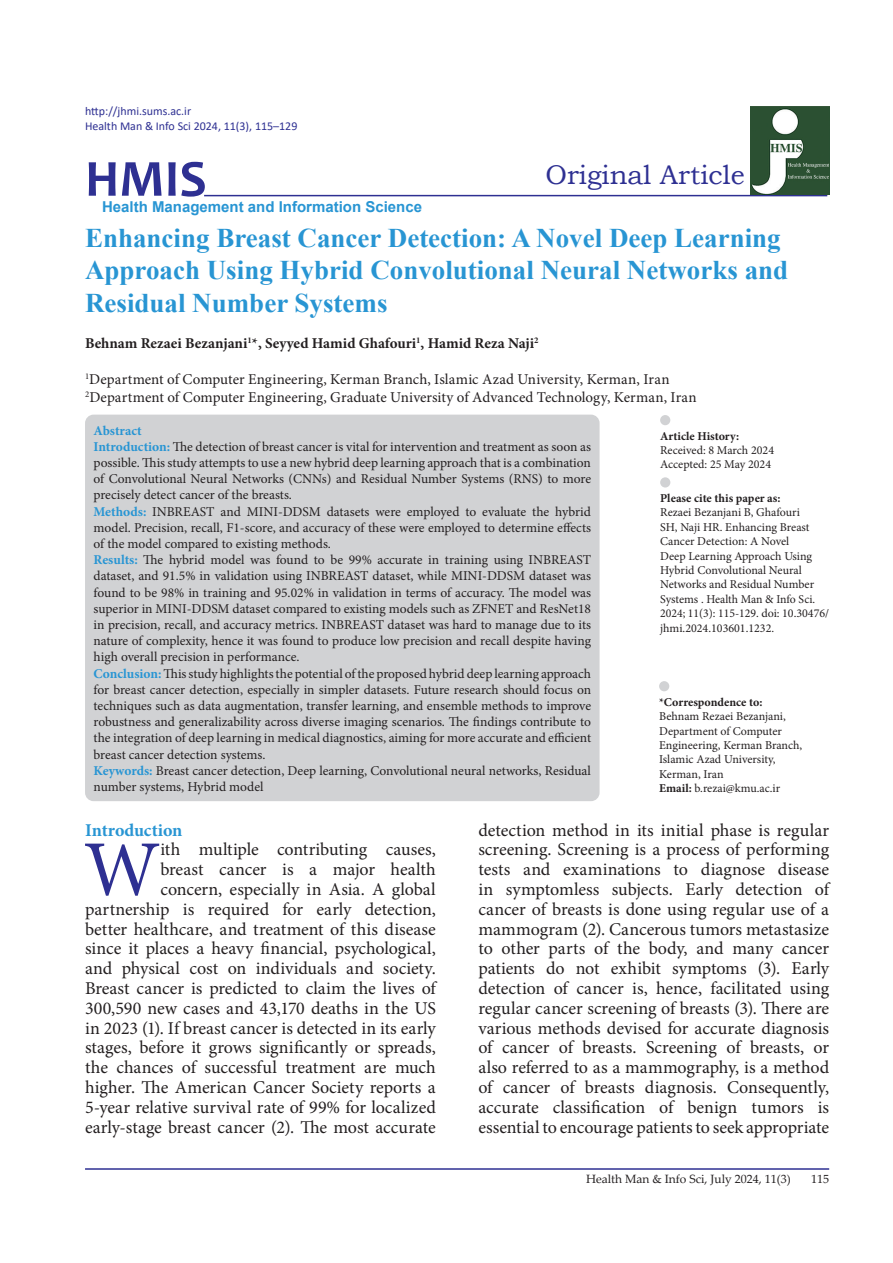
<style>
.page{position:relative;width:893px;height:1263px;background:#fff}
.page>*{position:absolute;margin:0;border:0;box-sizing:border-box;transform-origin:0 0}
.t1{font:78.9px "Minion Pro";color:#2e3092}
.t2{font:700 52.5px "Candara";color:#2e3092}
.t3{font:700 27px/32.4px "Times New Roman";color:#2895d3}
.t4{font:27px "Bookman Old Style";color:#2e3092}
.t5{font:18px/19.8px "Minion Pro";color:#231f20;text-align:right}
.t6{font:700 18px "Minion Pro";letter-spacing:-.005em;color:#2895d3}
.t7{font:15px/18px "Minion Pro";letter-spacing:.005em;color:#231f20}
.t8{font:700 15px "Minion Pro";color:#231f20}
.t9{font:700 15px "Arial";color:#2895d3}
.t10{font:13.5px/16.2px "Minion Pro";color:#231f20}
.t11{font:12px/14.4px "Minion Pro";color:#231f20}
.t12{font:12px/14.4px "Calibri";color:#2e3092}
.t13{font:700 12px "Minion Pro";color:#231f20}
.t14{font:12px "Palatino Linotype";color:#231f20}
.s1{font-weight:700;color:#2895d3}
.s2{font-weight:700}
</style>
<div class="page">
<hr style="left:85px;top:1168px;width:744px;height:2px;background:#2e3092">
<hr style="left:204px;top:195px;width:623px;height:1px;background:#2e3092">
<img style="left:751px;top:106px;width:78px;height:89px">
<div style="left:85px;top:415px;width:515px;height:386px;background:#d1d2d4;border-radius:9px"></div>
<div style="left:659px;top:681px;width:10px;height:10px;background:#d1d2d4;border-radius:50%"></div>
<div style="left:660px;top:477px;width:10px;height:10px;background:#d1d2d4;border-radius:50%"></div>
<div style="left:660px;top:415px;width:10px;height:10px;background:#d1d2d4;border-radius:50%"></div>
<p class="t12" style="left:85px;top:104px;width:214px">http://jhmi.sums.ac.ir<br>Health Man &amp; Info Sci 2024, 11(3), 115–129</p>
<h2 class="t2" style="left:85px;top:146px;width:123px">HMIS</h2>
<p class="t9" style="left:102px;top:196px;width:322px">Health Management and Information Science</p>
<h3 class="t4" style="left:545px;top:157px;width:201px">Original Article</h3>
<h3 class="t3" style="left:85px;top:221px;width:705px">Enhancing Breast Cancer Detection: A Novel Deep Learning<br>Approach Using Hybrid Convolutional Neural Networks and<br>Residual Number Systems</h3>
<p class="t8" style="left:85px;top:332px;width:455px">Behnam Rezaei Bezanjani<sup>1</sup>*, Seyyed Hamid Ghafouri<sup>1</sup>, Hamid Reza Naji<sup>2</sup></p>
<p class="t7" style="left:85px;top:370px;width:613px"><sup>1</sup>Department of Computer Engineering, Kerman Branch, Islamic Azad University, Kerman, Iran<br><sup>2</sup>Department of Computer Engineering, Graduate University of Advanced Technology, Kerman, Iran</p>
<p class="t10" style="left:94px;top:422px;width:499px"><span class="s1">Abstract<br>Introduction:</span> The detection of breast cancer is vital for intervention and treatment as soon as possible. This study attempts to use a new hybrid deep learning approach that is a combination of Convolutional Neural Networks (CNNs) and Residual Number Systems (RNS) to more precisely detect cancer of the breasts.<br><span class="s1">Methods:</span> INBREAST and MINI-DDSM datasets were employed to evaluate the hybrid model. Precision, recall, F1-score, and accuracy of these were employed to determine effects of the model compared to existing methods.<br><span class="s1">Results:</span> The hybrid model was found to be 99% accurate in training using INBREAST dataset, and 91.5% in validation using INBREAST dataset, while MINI-DDSM dataset was found to be 98% in training and 95.02% in validation in terms of accuracy. The model was superior in MINI-DDSM dataset compared to existing models such as ZFNET and ResNet18 in precision, recall, and accuracy metrics. INBREAST dataset was hard to manage due to its nature of complexity, hence it was found to produce low precision and recall despite having high overall precision in performance.<br><span class="s1">Conclusion:</span> This study highlights the potential of the proposed hybrid deep learning approach for breast cancer detection, especially in simpler datasets. Future research should focus on techniques such as data augmentation, transfer learning, and ensemble methods to improve robustness and generalizability across diverse imaging scenarios. The findings contribute to the integration of deep learning in medical diagnostics, aiming for more accurate and efficient breast cancer detection systems.<br><span class="s1">Keywords:</span> Breast cancer detection, Deep learning, Convolutional neural networks, Residual number systems, Hybrid model</p>
<p class="t13" style="left:660px;top:427px;width:80px">Article History:</p>
<p class="t11" style="left:660px;top:443px;width:115px">Received: 8 March 2024<br>Accepted: 25 May 2024</p>
<p class="t13" style="left:660px;top:490px;width:122px">Please cite this paper as:</p>
<p class="t11" style="left:660px;top:505px;width:171px">Rezaei Bezanjani B, Ghafouri<br>SH, Naji HR. Enhancing Breast<br>Cancer Detection: A Novel<br>Deep Learning Approach Using<br>Hybrid Convolutional Neural<br>Networks and Residual Number<br>Systems . Health Man &amp; Info Sci.<br>2024; 11(3): 115-129. doi: 10.30476/ jhmi.2024.103601.1232.</p>
<p class="t13" style="left:659px;top:693px;width:105px">*Correspondence to:</p>
<p class="t11" style="left:659px;top:709px;width:145px">Behnam Rezaei Bezanjani,<br>Department of Computer<br>Engineering, Kerman Branch,<br>Islamic Azad University,<br>Kerman, Iran<br><span class="s2">Email:</span> b.rezai@kmu.ac.ir</p>
<h3 class="t6" style="left:85px;top:817px;width:99px">Introduction</h3>
<h1 class="t1" style="left:84px;top:817px;width:78px">W</h1>
<p class="t5" style="left:85px;top:840px;width:352px">ith multiple contributing causes,<br>breast cancer is a major health<br>concern, especially in Asia. A global partnership is required for early detection, better healthcare, and treatment of this disease since it places a heavy financial, psychological, and physical cost on individuals and society.<br>Breast cancer is predicted to claim the lives of 300,590 new cases and 43,170 deaths in the US in 2023 (1). If breast cancer is detected in its early stages, before it grows significantly or spreads, the chances of successful treatment are much higher. The American Cancer Society reports a 5-year relative survival rate of 99% for localized early-stage breast cancer (2). The most accurate</p>
<p class="t5" style="left:478px;top:820px;width:352px;text-align:justify">detection method in its initial phase is regular screening. Screening is a process of performing tests and examinations to diagnose disease in symptomless subjects. Early detection of cancer of breasts is done using regular use of a mammogram (2). Cancerous tumors metastasize to other parts of the body, and many cancer patients do not exhibit symptoms (3). Early detection of cancer is, hence, facilitated using regular cancer screening of breasts (3). There are various methods devised for accurate diagnosis of cancer of breasts. Screening of breasts, or also referred to as a mammography, is a method of cancer of breasts diagnosis. Consequently, accurate classification of benign tumors is essential to encourage patients to seek appropriate</p>
<p class="t14" style="left:586px;top:1170px;width:206px">Health Man &amp; Info Sci, July 2024, 11(3)</p>
<p class="t14" style="left:811px;top:1170px;width:19px">115</p>
</div>
